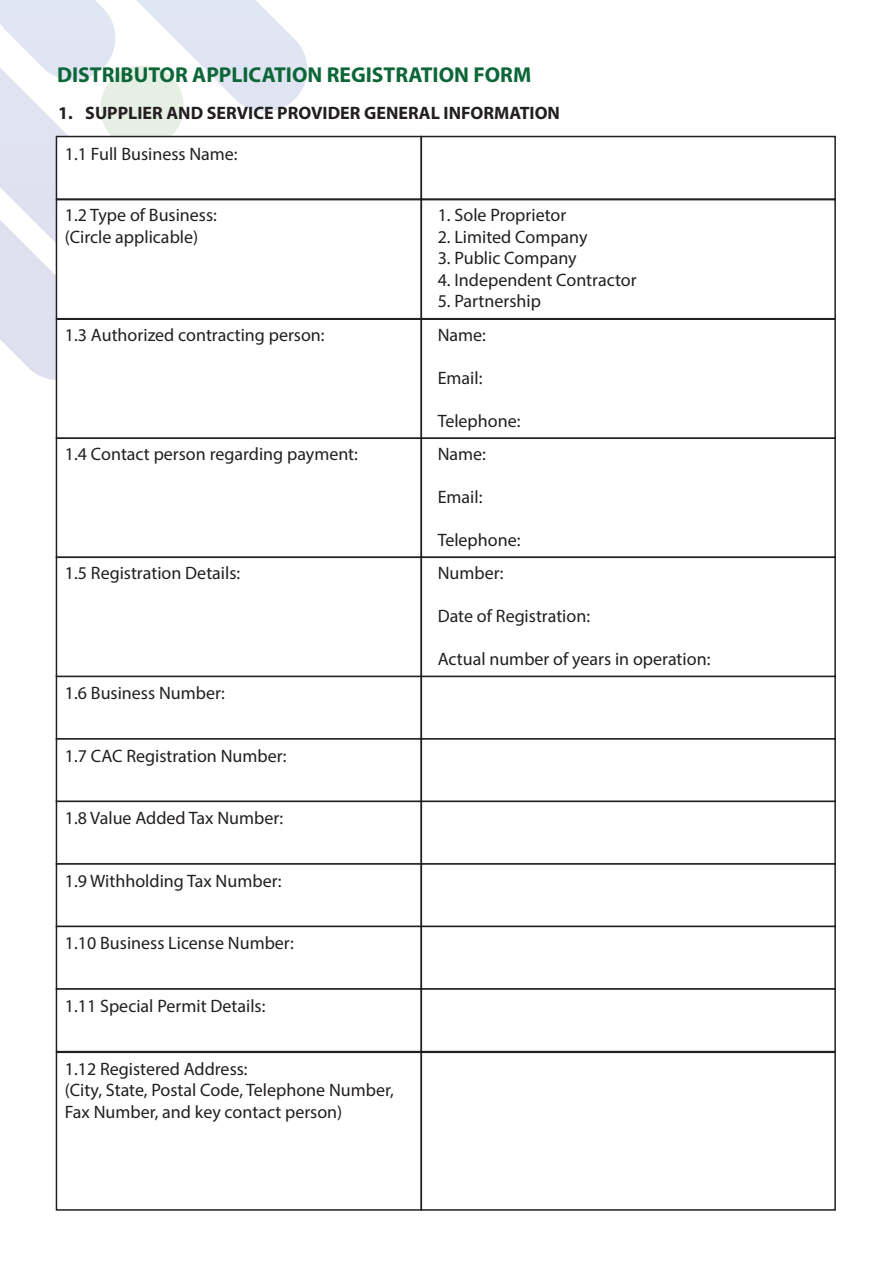
<style>
.page{position:relative;width:893px;height:1263px;background:#fff}
.page>*{position:absolute;margin:0;border:0;box-sizing:border-box;transform-origin:0 0}
.t1{font:700 21.6px "Myriad Pro";color:#0c6638}
.t2{font:18px/21.6px "Myriad Pro";color:#231f20}
.t3{font:700 18px "Myriad Pro";color:#231f20}
</style>
<div class="page">
<svg style="left:0;top:0;width:311px;height:380px"></svg>
<div style="left:56px;top:136px;width:366px;height:64px;background:#fff;border:2px solid #231f20"></div>
<div style="left:56px;top:199px;width:366px;height:120px;background:#fff;border:2px solid #231f20"></div>
<div style="left:421px;top:136px;width:415px;height:64px;background:#fff;border:2px solid #231f20"></div>
<div style="left:421px;top:199px;width:415px;height:120px;background:#fff;border:2px solid #231f20"></div>
<div style="left:56px;top:738px;width:366px;height:64px;background:#fff;border:2px solid #231f20"></div>
<div style="left:421px;top:738px;width:415px;height:64px;background:#fff;border:2px solid #231f20"></div>
<div style="left:56px;top:801px;width:366px;height:64px;background:#fff;border:2px solid #231f20"></div>
<div style="left:421px;top:801px;width:415px;height:64px;background:#fff;border:2px solid #231f20"></div>
<div style="left:56px;top:863px;width:366px;height:64px;background:#fff;border:2px solid #231f20"></div>
<div style="left:421px;top:863px;width:415px;height:64px;background:#fff;border:2px solid #231f20"></div>
<div style="left:56px;top:926px;width:366px;height:64px;background:#fff;border:2px solid #231f20"></div>
<div style="left:421px;top:926px;width:415px;height:64px;background:#fff;border:2px solid #231f20"></div>
<div style="left:56px;top:988px;width:366px;height:64px;background:#fff;border:2px solid #231f20"></div>
<div style="left:421px;top:988px;width:415px;height:64px;background:#fff;border:2px solid #231f20"></div>
<div style="left:56px;top:1051px;width:366px;height:160px;background:#fff;border:2px solid #231f20"></div>
<div style="left:421px;top:1051px;width:415px;height:160px;background:#fff;border:2px solid #231f20"></div>
<div style="left:56px;top:318px;width:366px;height:121px;background:#fff;border:2px solid #231f20"></div>
<div style="left:421px;top:318px;width:415px;height:121px;background:#fff;border:2px solid #231f20"></div>
<div style="left:56px;top:437px;width:366px;height:121px;background:#fff;border:2px solid #231f20"></div>
<div style="left:421px;top:437px;width:415px;height:121px;background:#fff;border:2px solid #231f20"></div>
<div style="left:56px;top:556px;width:366px;height:121px;background:#fff;border:2px solid #231f20"></div>
<div style="left:421px;top:556px;width:415px;height:121px;background:#fff;border:2px solid #231f20"></div>
<p class="t1" style="left:57px;top:61px;width:476px">DISTRIBUTOR APPLICATION REGISTRATION FORM</p>
<p class="t3" style="left:58px;top:101px;width:503px">1. SUPPLIER AND SERVICE PROVIDER GENERAL INFORMATION</p>
<p class="t2" style="left:65px;top:142px;width:174px">1.1 Full Business Name:</p>
<p class="t2" style="left:65px;top:204px;width:154px">1.2 Type of Business: (Circle applicable)</p>
<p class="t2" style="left:438px;top:204px;width:130px">1. Sole Proprietor</p>
<p class="t2" style="left:438px;top:225px;width:151px">2. Limited Company</p>
<p class="t2" style="left:438px;top:247px;width:140px">3. Public Company</p>
<p class="t2" style="left:438px;top:269px;width:200px">4. Independent Contractor</p>
<p class="t2" style="left:438px;top:290px;width:105px">5. Partnership</p>
<p class="t2" style="left:65px;top:323px;width:261px">1.3 Authorized contracting person:</p>
<p class="t2" style="left:438px;top:323px;width:50px">Name:</p>
<p class="t2" style="left:438px;top:367px;width:46px">Email:</p>
<p class="t2" style="left:438px;top:410px;width:84px">Telephone:</p>
<p class="t2" style="left:65px;top:442px;width:295px">1.4 Contact person regarding payment:</p>
<p class="t2" style="left:438px;top:442px;width:50px">Name:</p>
<p class="t2" style="left:438px;top:486px;width:46px">Email:</p>
<p class="t2" style="left:438px;top:529px;width:84px">Telephone:</p>
<p class="t2" style="left:65px;top:562px;width:177px">1.5 Registration Details:</p>
<p class="t2" style="left:438px;top:562px;width:67px">Number:</p>
<p class="t2" style="left:438px;top:605px;width:154px">Date of Registration:</p>
<p class="t2" style="left:438px;top:648px;width:274px">Actual number of years in operation:</p>
<p class="t2" style="left:65px;top:682px;width:161px">1.6 Business Number:</p>
<p class="t2" style="left:65px;top:745px;width:223px">1.7 CAC Registration Number:</p>
<p class="t2" style="left:65px;top:807px;width:220px">1.8 Value Added Tax Number:</p>
<p class="t2" style="left:65px;top:870px;width:218px">1.9 Withholding Tax Number:</p>
<p class="t2" style="left:65px;top:932px;width:230px">1.10 Business License Number:</p>
<p class="t2" style="left:65px;top:995px;width:202px">1.11 Special Permit Details:</p>
<p class="t2" style="left:65px;top:1057px;width:330px">1.12 Registered Address:<br>(City, State, Postal Code, Telephone Number,<br>Fax Number, and key contact person)</p>
</div>
